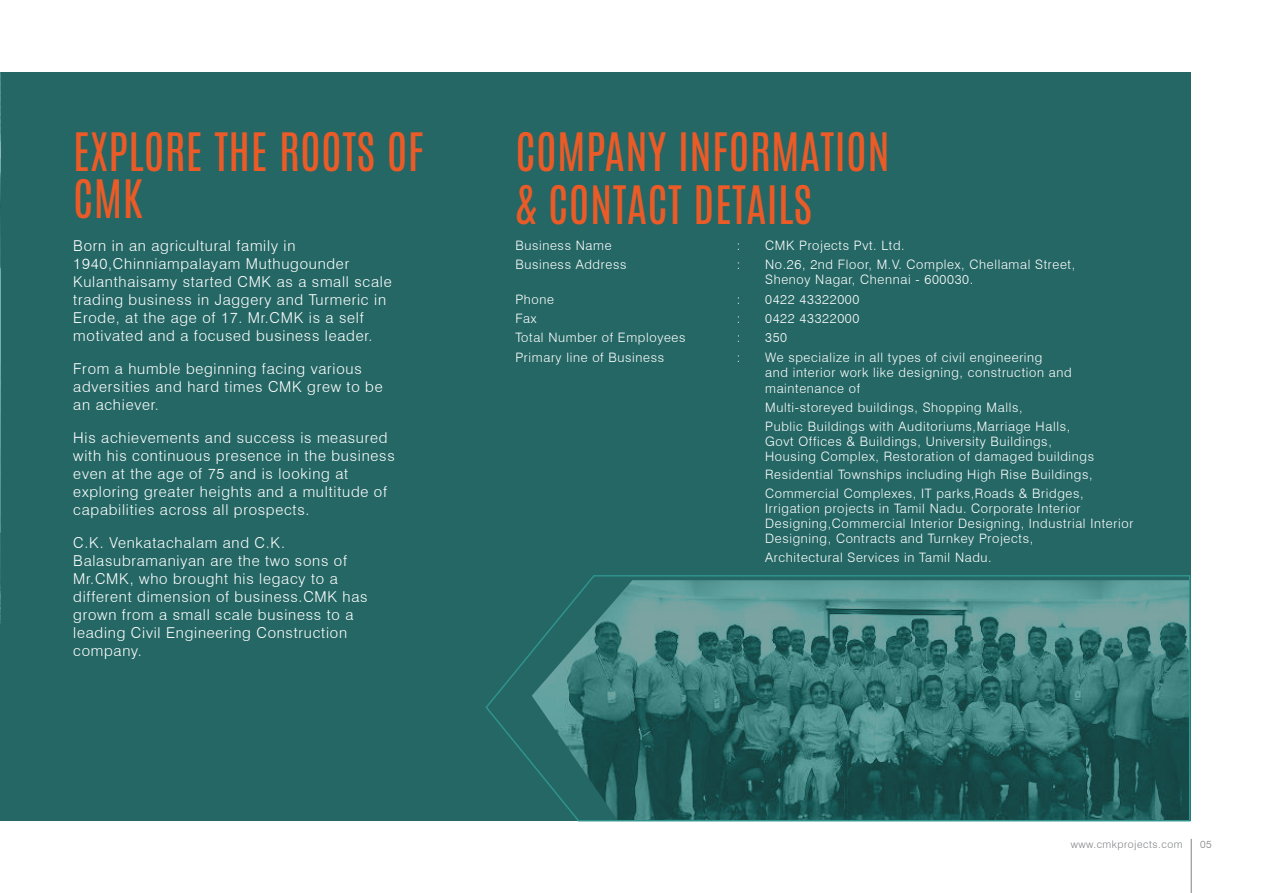
<style>
.page{position:relative;width:1263px;height:893px;background:#fff}
.page>*{position:absolute;margin:0;border:0;box-sizing:border-box;transform-origin:0 0}
.t1{font:45px/47.4px "Antonio";letter-spacing:.01em;color:#ea5b27}
.t2{font:300 15px/18px "Swiss 721 BT";letter-spacing:.05em;color:#fff}
.t3{font:300 13.05px/15.6px "Swiss 721 BT";letter-spacing:.05em;color:#fff}
.t4{font:300 10.5px "Swiss 721 BT";letter-spacing:.05em;color:#808285}
</style>
<div class="page">
<hr style="left:1191px;top:839px;width:1px;height:54px;background:#808285">
<div style="left:0;top:72px;width:1191px;height:749px;background:#246765"></div>
<svg style="left:0;top:72px;width:1px;height:552px"></svg>
<svg style="left:485px;top:575px;width:706px;height:247px"></svg>
<h1 class="t1" style="left:73px;top:128px;width:352px">EXPLORE THE ROOTS OF<br>CMK</h1>
<p class="t2" style="left:73px;top:237px;width:320px">Born in an agricultural family in 1940,Chinniampalayam Muthugounder Kulanthaisamy started CMK as a small scale trading business in Jaggery and Turmeric in Erode, at the age of 17. Mr.CMK is a self motivated and a focused business leader.</p>
<p class="t2" style="left:73px;top:360px;width:311px">From a humble beginning facing various adversities and hard times CMK grew to be an achiever.</p>
<p class="t2" style="left:73px;top:429px;width:323px">His achievements and success is measured with his continuous presence in the business even at the age of 75 and is looking at exploring greater heights and a multitude of capabilities across all prospects.</p>
<p class="t2" style="left:73px;top:534px;width:296px">C.K. Venkatachalam and C.K.<br>Balasubramaniyan are the two sons of<br>Mr.CMK, who brought his legacy to a different dimension of business.CMK has grown from a small scale business to a leading Civil Engineering Construction company.</p>
<h1 class="t1" style="left:515px;top:125px;width:376px;line-height:53.4px">COMPANY INFORMATION &amp; CONTACT DETAILS</h1>
<p class="t3" style="left:515px;top:237px;width:98px">Business Name</p>
<p class="t3" style="left:737px;top:237px;width:5px">:</p>
<p class="t3" style="left:765px;top:237px;width:141px">CMK Projects Pvt. Ltd.</p>
<p class="t3" style="left:515px;top:256px;width:113px">Business Address</p>
<p class="t3" style="left:737px;top:256px;width:5px">:</p>
<p class="t3" style="left:765px;top:256px;width:311px">No.26, 2nd Floor, M.V. Complex, Chellamal Street,<br>Shenoy Nagar, Chennai - 600030.</p>
<p class="t3" style="left:515px;top:291px;width:40px">Phone</p>
<p class="t3" style="left:737px;top:291px;width:5px">:</p>
<p class="t3" style="left:765px;top:291px;width:96px">0422 43322000</p>
<p class="t3" style="left:515px;top:310px;width:23px">Fax</p>
<p class="t3" style="left:737px;top:310px;width:5px">:</p>
<p class="t3" style="left:765px;top:310px;width:96px">0422 43322000</p>
<p class="t3" style="left:515px;top:330px;width:172px">Total Number of Employees</p>
<p class="t3" style="left:737px;top:330px;width:5px">:</p>
<p class="t3" style="left:765px;top:330px;width:24px">350</p>
<p class="t3" style="left:515px;top:349px;width:150px">Primary line of Business</p>
<p class="t3" style="left:737px;top:349px;width:5px">:</p>
<p class="t3" style="left:765px;top:349px;width:308px">We specialize in all types of civil engineering<br>and interior work like designing, construction and maintenance of</p>
<p class="t3" style="left:765px;top:398px;width:306px;line-height:18.8px">Multi-storeyed buildings, Shopping Malls,<br>Public Buildings with Auditoriums,Marriage Halls,</p>
<p class="t3" style="left:765px;top:433px;width:330px;line-height:15px">Govt Offices &amp; Buildings, University Buildings,<br>Housing Complex, Restoration of damaged buildings</p>
<p class="t3" style="left:765px;top:465px;width:329px;line-height:18.8px">Residential Townships including High Rise Buildings,<br>Commercial Complexes, IT parks,Roads &amp; Bridges,</p>
<p class="t3" style="left:765px;top:501px;width:370px;line-height:15px">Irrigation projects in Tamil Nadu. Corporate Interior<br>Designing,Commercial Interior Designing, Industrial Interior<br>Designing, Contracts and Turnkey Projects,</p>
<p class="t3" style="left:765px;top:549px;width:228px">Architectural Services in Tamil Nadu.</p>
<p class="t4" style="left:1071px;top:838px;width:113px">www.cmkprojects.com</p>
<p class="t4" style="left:1200px;top:838px;width:13px">05</p>
</div>
